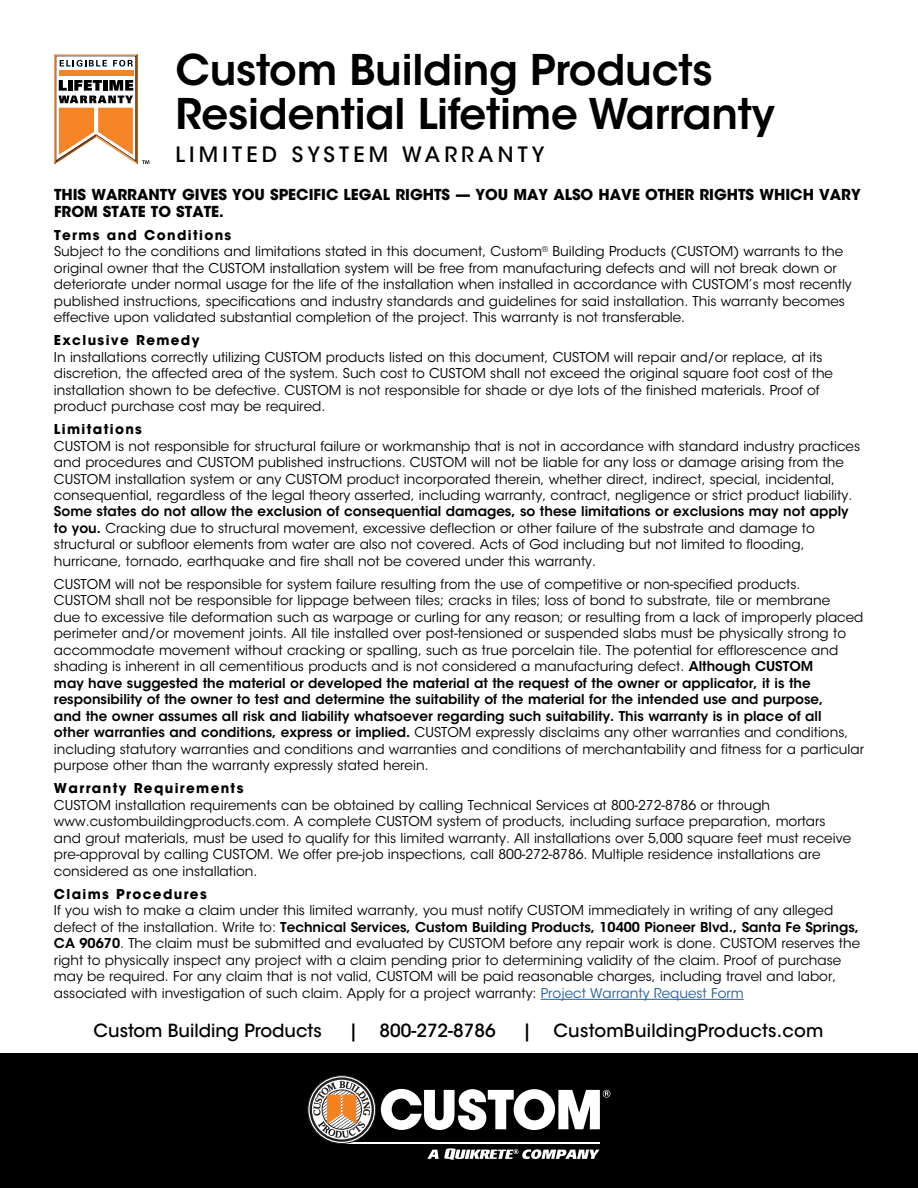
<style>
.page{position:relative;width:918px;height:1188px;background:#fff}
.page>*{position:absolute;margin:0;border:0;box-sizing:border-box;transform-origin:0 0}
.t1{font:600 42px/43.5px "ITC Avant Garde Std";letter-spacing:-.005em;color:#000}
.t2{font:500 21px "ITC Avant Garde Std";letter-spacing:.2em;color:#000}
.t3{font:500 18px "ITC Avant Garde Std";color:#000}
.t4{font:700 15px/16.5px "ITC Avant Garde Std";color:#000}
.t5{font:13.5px/16.5px "ITC Avant Garde Std";color:#000}
.t6{font:700 13.5px "ITC Avant Garde Std";letter-spacing:.1em;color:#000}
.s1{font-weight:700}
.s2{font-weight:600}
.s3{color:#215e9e}
</style>
<div class="page">
<div style="left:0;top:1053px;width:918px;height:135px;background:#000"></div>
<hr style="left:342px;top:1142px;width:258px;height:2px;background:#fff">
<svg style="left:308px;top:1076px;width:68px;height:68px"></svg>
<div style="left:308px;top:1075px;width:68px;height:69px;border:1px solid #231f20;border-radius:50%"></div>
<svg style="left:381px;top:1089px;width:229px;height:41px"></svg>
<div style="left:310px;top:1077px;width:64px;height:65px;border:2px solid #231f20;border-radius:50%"></div>
<svg style="left:313px;top:1081px;width:57px;height:57px;background:#b09783"></svg>
<svg style="left:427px;top:1148px;width:173px;height:12px"></svg>
<hr style="left:541px;top:999px;width:203px;height:1px;background:#215e9e">
<svg style="left:54px;top:54px;width:96px;height:110px"></svg>
<h1 class="t1" style="left:176px;top:48px;width:601px">Custom Building Products<br>Residential Lifetime Warranty</h1>
<h2 class="t2" style="left:176px;top:142px;width:371px">LIMITED SYSTEM WARRANTY</h2>
<p class="t4" style="left:54px;top:186px;width:808px">THIS WARRANTY GIVES YOU SPECIFIC LEGAL RIGHTS — YOU MAY ALSO HAVE OTHER RIGHTS WHICH VARY<br>FROM STATE TO STATE.</p>
<p class="t5" style="left:54px;top:227px;width:799px"><span class="s1">Terms and Conditions<br></span>Subject to the conditions and limitations stated in this document, Custom<sup>®</sup> Building Products (CUSTOM) warrants to the original owner that the CUSTOM installation system will be free from manufacturing defects and will not break down or deteriorate under normal usage for the life of the installation when installed in accordance with CUSTOM’s most recently published instructions, specifications and industry standards and guidelines for said installation. This warranty becomes effective upon validated substantial completion of the project. This warranty is not transferable.</p>
<p class="t6" style="left:54px;top:331px;width:147px">Exclusive Remedy</p>
<p class="t5" style="left:54px;top:349px;width:781px">In installations correctly utilizing CUSTOM products listed on this document, CUSTOM will repair and/or replace, at its discretion, the affected area of the system. Such cost to CUSTOM shall not exceed the original square foot cost of the installation shown to be defective. CUSTOM is not responsible for shade or dye lots of the finished materials. Proof of product purchase cost may be required.</p>
<p class="t6" style="left:54px;top:420px;width:89px">Limitations</p>
<p class="t5" style="left:54px;top:438px;width:808px">CUSTOM is not responsible for structural failure or workmanship that is not in accordance with standard industry practices and procedures and CUSTOM published instructions. CUSTOM will not be liable for any loss or damage arising from the CUSTOM installation system or any CUSTOM product incorporated therein, whether direct, indirect, special, incidental, consequential, regardless of the legal theory asserted, including warranty, contract, negligence or strict product liability.</p>
<p class="t5" style="left:54px;top:504px;width:796px"><span class="s2">Some states do not allow the exclusion of consequential damages, so these limitations or exclusions may not apply to you.</span> Cracking due to structural movement, excessive deflection or other failure of the substrate and damage to structural or subfloor elements from water are also not covered. Acts of God including but not limited to flooding, hurricane, tornado, earthquake and fire shall not be covered under this warranty.</p>
<p class="t5" style="left:54px;top:576px;width:812px">CUSTOM will not be responsible for system failure resulting from the use of competitive or non-specified products.<br>CUSTOM shall not be responsible for lippage between tiles; cracks in tiles; loss of bond to substrate, tile or membrane<br>due to excessive tile deformation such as warpage or curling for any reason; or resulting from a lack of improperly placed perimeter and/or movement joints. All tile installed over post-tensioned or suspended slabs must be physically strong to accommodate movement without cracking or spalling, such as true porcelain tile. The potential for efflorescence and shading is inherent in all cementitious products and is not considered a manufacturing defect. <span class="s2">Although CUSTOM<br>may have suggested the material or developed the material at the request of the owner or applicator, it is the responsibility of the owner to test and determine the suitability of the material for the intended use and purpose,<br>and the owner assumes all risk and liability whatsoever regarding such suitability. This warranty is in place of all<br>other warranties and conditions, express or implied.</span> CUSTOM expressly disclaims any other warranties and conditions, including statutory warranties and conditions and warranties and conditions of merchantability and fitness for a particular purpose other than the warranty expressly stated herein.</p>
<p class="t6" style="left:54px;top:780px;width:191px">Warranty Requirements</p>
<p class="t5" style="left:54px;top:797px;width:799px">CUSTOM installation requirements can be obtained by calling Technical Services at 800-272-8786 or through www.custombuildingproducts.com. A complete CUSTOM system of products, including surface preparation, mortars and grout materials, must be used to qualify for this limited warranty. All installations over 5,000 square feet must receive pre-approval by calling CUSTOM. We offer pre-job inspections, call 800-272-8786. Multiple residence installations are considered as one installation.</p>
<p class="t6" style="left:54px;top:885px;width:154px">Claims Procedures</p>
<p class="t5" style="left:54px;top:902px;width:808px">If you wish to make a claim under this limited warranty, you must notify CUSTOM immediately in writing of any alleged defect of the installation. Write to: <span class="s2">Technical Services, Custom Building Products, 10400 Pioneer Blvd., Santa Fe Springs, CA 90670</span>. The claim must be submitted and evaluated by CUSTOM before any repair work is done. CUSTOM reserves the right to physically inspect any project with a claim pending prior to determining validity of the claim. Proof of purchase may be required. For any claim that is not valid, CUSTOM will be paid reasonable charges, including travel and labor, associated with investigation of such claim. Apply for a project warranty: <span class="s3">Project Warranty Request Form</span></p>
<h3 class="t3" style="left:94px;top:1019px;width:230px">Custom Building Products</h3>
<h3 class="t3" style="left:348px;top:1019px;width:149px">| 800-272-8786</h3>
<h3 class="t3" style="left:522px;top:1019px;width:303px">| CustomBuildingProducts.com</h3>
</div>
